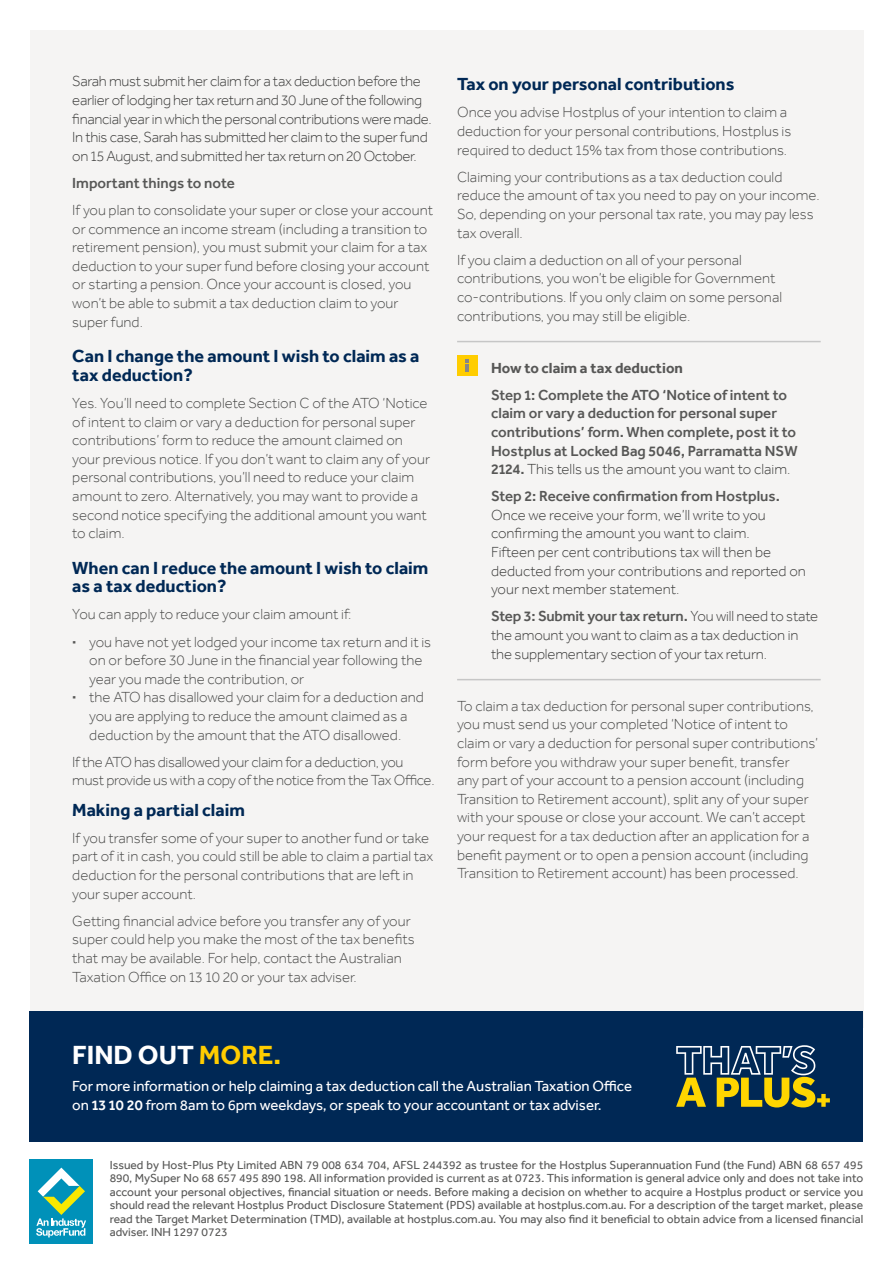
<style>
.page{position:relative;width:893px;height:1263px;background:#fff}
.page>*{position:absolute;margin:0;border:0;box-sizing:border-box;transform-origin:0 0}
.t1{font:700 27px "Effra";color:#fff}
.t2{font:700 18px/18.6px "Effra";color:#002855}
.t3{font:300 15px/18.6px "Effra";color:#4a4a49}
.t4{font:300 15px/18.6px "Effra";letter-spacing:-.02em;color:#3c3c3b}
.t5{font:500 15px/18.6px "Effra";color:#575756}
.t6{font:300 15px/18.6px "Effra";color:#3c3c3b}
.t7{font:15px/18.6px "Effra";color:#fff}
.t8{font:300 15px/18px "Effra";letter-spacing:-.02em;color:#4a4a49}
.t9{font:700 15px "Effra";color:#575756}
.t10{font:12px/13.5px "Effra";color:#575756;text-align:justify}
.s1{font-weight:700;color:#575756}
.s2{font-weight:300;color:#3c3c3b}
.s3{font-weight:500;color:#575756}
.s4{color:#ffcd00}
.s5{font-weight:500}
</style>
<div class="page">
<div style="left:30px;top:30px;width:833px;height:998px;background:#f5f4f3"></div>
<hr style="left:457px;top:341px;width:364px;height:1px;background:#c6c6c6">
<hr style="left:457px;top:679px;width:364px;height:1px;background:#c6c6c6">
<div style="left:457px;top:355px;width:20px;height:21px;background:#ffcd00"></div>
<svg style="left:466px;top:359px;width:3px;height:13px"></svg>
<div style="left:30px;top:1011px;width:833px;height:130px;background:#002855"></div>
<svg style="left:676px;top:1045px;width:154px;height:62px"></svg>
<div style="left:30px;top:1159px;width:63px;height:85px;background:#0091b9"></div>
<svg style="left:36px;top:1167px;width:50px;height:70px"></svg>
<p class="t4" style="left:72px;top:72px;width:361px">Sarah must submit her claim for a tax deduction before the earlier of lodging her tax return and 30 June of the following financial year in which the personal contributions were made.<br>In this case, Sarah has submitted her claim to the super fund on 15 August, and submitted her tax return on 20 October.</p>
<p class="t5" style="left:72px;top:173px;width:164px">Important things to note</p>
<p class="t3" style="left:72px;top:201px;width:362px">If you plan to consolidate your super or close your account or commence an income stream (including a transition to retirement pension), you must submit your claim for a tax deduction to your super fund before closing your account or starting a pension. Once your account is closed, you won’t be able to submit a tax deduction claim to your super fund.</p>
<p class="t2" style="left:72px;top:347px;width:349px">Can I change the amount I wish to claim as a tax deduction?</p>
<p class="t3" style="left:72px;top:394px;width:359px">Yes. You’ll need to complete Section C of the ATO ‘Notice of intent to claim or vary a deduction for personal super contributions’ form to reduce the amount claimed on your previous notice. If you don’t want to claim any of your personal contributions, you’ll need to reduce your claim amount to zero. Alternatively, you may want to provide a second notice specifying the additional amount you want to claim.</p>
<p class="t2" style="left:72px;top:558px;width:358px">When can I reduce the amount I wish to claim as a tax deduction?</p>
<p class="t3" style="left:72px;top:601px;width:360px;line-height:27.2px">You can apply to reduce your claim amount if:<br><span class="s1">·</span> you have not yet lodged your income tax return and it is</p>
<p class="t3" style="left:89px;top:651px;width:335px">on or before 30 June in the financial year following the</p>
<p class="t3" style="left:89px;top:669px;width:216px">year you made the contribution, or</p>
<p class="t3" style="left:72px;top:688px;width:353px"><span class="s1">·</span> the ATO has disallowed your claim for a deduction and</p>
<p class="t3" style="left:89px;top:707px;width:320px">you are applying to reduce the amount claimed as a</p>
<p class="t3" style="left:89px;top:725px;width:313px">deduction by the amount that the ATO disallowed.</p>
<p class="t8" style="left:72px;top:753px;width:364px">If the ATO has disallowed your claim for a deduction, you must provide us with a copy of the notice from the Tax Office.</p>
<p class="t2" style="left:72px;top:800px;width:174px">Making a partial claim</p>
<p class="t3" style="left:72px;top:828px;width:363px">If you transfer some of your super to another fund or take part of it in cash, you could still be able to claim a partial tax deduction for the personal contributions that are left in your super account.</p>
<p class="t3" style="left:72px;top:911px;width:344px">Getting financial advice before you transfer any of your super could help you make the most of the tax benefits that may be available. For help, contact the Australian Taxation Office on 13 10 20 or your tax adviser.</p>
<p class="t2" style="left:457px;top:75px;width:279px">Tax on your personal contributions</p>
<p class="t3" style="left:457px;top:103px;width:336px">Once you advise Hostplus of your intention to claim a deduction for your personal contributions, Hostplus is required to deduct 15% tax from those contributions.</p>
<p class="t3" style="left:457px;top:167px;width:364px">Claiming your contributions as a tax deduction could reduce the amount of tax you need to pay on your income.<br>So, depending on your personal tax rate, you may pay less tax overall.</p>
<p class="t3" style="left:457px;top:250px;width:326px">If you claim a deduction on all of your personal contributions, you won’t be eligible for Government co-contributions. If you only claim on some personal contributions, you may still be eligible.</p>
<p class="t9" style="left:491px;top:358px;width:193px">How to claim a tax deduction</p>
<p class="t5" style="left:491px;top:385px;width:308px">Step 1: Complete the ATO ‘Notice of intent to claim or vary a deduction for personal super contributions’ form. When complete, post it to Hostplus at Locked Bag 5046, Parramatta NSW 2124. <span class="s2">This tells us the amount you want to claim.</span></p>
<p class="t5" style="left:491px;top:487px;width:290px">Step 2: Receive confirmation from Hostplus.</p>
<p class="t6" style="left:491px;top:505px;width:316px">Once we receive your form, we’ll write to you confirming the amount you want to claim.<br>Fifteen per cent contributions tax will then be deducted from your contributions and reported on your next member statement.</p>
<p class="t4" style="left:491px;top:607px;width:329px"><span class="s3">Step 3: Submit your tax return.</span> You will need to state the amount you want to claim as a tax deduction in the supplementary section of your tax return.</p>
<p class="t3" style="left:457px;top:696px;width:363px">To claim a tax deduction for personal super contributions, you must send us your completed ‘Notice of intent to claim or vary a deduction for personal super contributions’ form before you withdraw your super benefit, transfer<br>any part of your account to a pension account (including Transition to Retirement account), split any of your super with your spouse or close your account. We can’t accept your request for a tax deduction after an application for a benefit payment or to open a pension account (including Transition to Retirement account) has been processed.</p>
<h1 class="t1" style="left:72px;top:1039px;width:210px">FIND OUT <span class="s4">MORE.</span></h1>
<p class="t7" style="left:72px;top:1077px;width:562px">For more information or help claiming a tax deduction call the Australian Taxation Office on <span class="s5">13 10 20</span> from 8am to 6pm weekdays, or speak to your accountant or tax adviser.</p>
<p class="t10" style="left:110px;top:1158px;width:755px">Issued by Host-Plus Pty Limited ABN 79 008 634 704, AFSL 244392 as trustee for the Hostplus Superannuation Fund (the Fund) ABN 68 657 495<br>890, MySuper No 68 657 495 890 198. All information provided is current as at 0723. This information is general advice only and does not take into account your personal objectives, financial situation or needs. Before making a decision on whether to acquire a Hostplus product or service you should read the relevant Hostplus Product Disclosure Statement (PDS) available at hostplus.com.au. For a description of the target market, please read the Target Market Determination (TMD), available at hostplus.com.au. You may also find it beneficial to obtain advice from a licensed financial adviser. INH 1297 0723</p>
</div>
